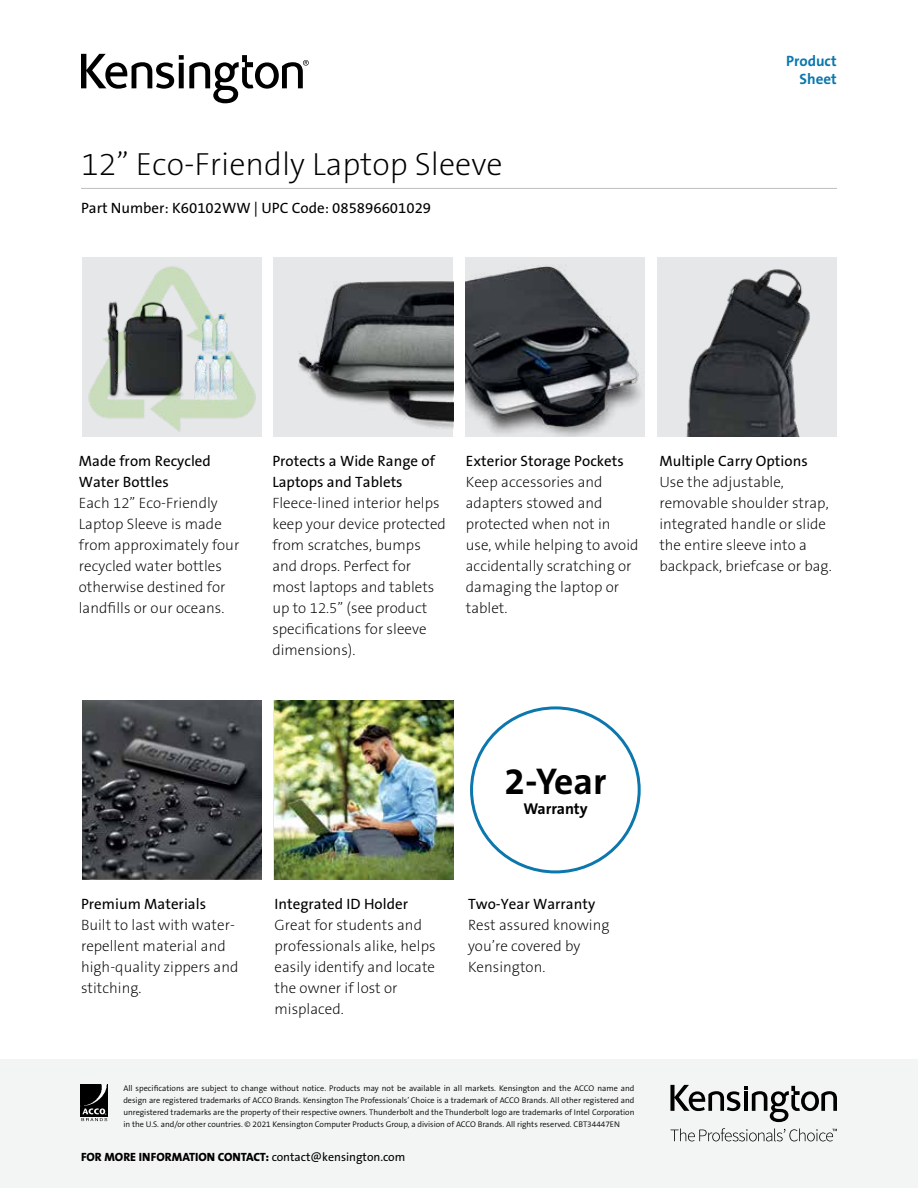
<style>
.page{position:relative;width:918px;height:1188px;background:#fff}
.page>*{position:absolute;margin:0;border:0;box-sizing:border-box;transform-origin:0 0}
.t1{font:37.5px "The Sans KENSINGTON7 Bd";color:#000}
.t2{font:32.25px "The Sans KENSINGTON2 XL";color:#000}
.t3{font:15.75px "The Sans KENSINGTON7 Bd";color:#000}
.t4{font:15px/21px "The Sans KENSINGTON2 XL";color:#000}
.t5{font:15px/21px "The Sans KENSINGTON5 Rg";color:#000}
.t6{font:15px/18px "The Sans KENSINGTON7 Bd";color:#0b77ad;text-align:right}
.t7{font:12px "The Sans KENSINGTON8 XB";color:#000}
.t8{font:8.25px/12px "The Sans KENSINGTON4 SL";color:#000;text-align:justify}
.s1{font-family:"The Sans KENSINGTON5 Rg"}
</style>
<div class="page">
<hr style="left:81px;top:188px;width:756px;height:1px;background:#bcbec0">
<svg style="left:81px;top:54px;width:228px;height:49px"></svg>
<img style="left:274px;top:700px;width:180px;height:180px">
<div style="left:0;top:1060px;width:918px;height:128px;background:#f3f4f4"></div>
<img style="left:81px;top:1085px;width:27px;height:32px">
<svg style="left:81px;top:1108px;width:26px;height:13px"></svg>
<svg style="left:670px;top:1085px;width:167px;height:37px"></svg>
<svg style="left:670px;top:1128px;width:167px;height:13px"></svg>
<img style="left:274px;top:257px;width:180px;height:180px">
<img style="left:82px;top:257px;width:179px;height:180px">
<img style="left:466px;top:257px;width:179px;height:180px">
<img style="left:658px;top:257px;width:179px;height:180px">
<img style="left:82px;top:700px;width:179px;height:180px">
<h2 class="t2" style="left:81px;top:146px;width:423px">12” Eco-Friendly Laptop Sleeve</h2>
<p class="t5" style="left:81px;top:198px;width:352px">Part Number: K60102WW | UPC Code: 085896601029</p>
<p class="t6" style="left:786px;top:52px;width:52px">Product<br>Sheet</p>
<p class="t5" style="left:79px;top:451px;width:134px">Made from Recycled<br>Water Bottles</p>
<p class="t4" style="left:79px;top:493px;width:162px">Each 12” Eco-Friendly<br>Laptop Sleeve is made from approximately four recycled water bottles otherwise destined for landfills or our oceans.</p>
<p class="t5" style="left:272px;top:451px;width:164px">Protects a Wide Range of<br>Laptops and Tablets</p>
<p class="t4" style="left:272px;top:493px;width:175px">Fleece-lined interior helps keep your device protected from scratches, bumps and drops. Perfect for most laptops and tablets up to 12.5” (see product specifications for sleeve dimensions).</p>
<p class="t5" style="left:466px;top:451px;width:160px">Exterior Storage Pockets</p>
<p class="t4" style="left:466px;top:472px;width:174px">Keep accessories and adapters stowed and protected when not in use, while helping to avoid accidentally scratching or damaging the laptop or tablet.</p>
<p class="t5" style="left:659px;top:451px;width:150px">Multiple Carry Options</p>
<p class="t4" style="left:659px;top:472px;width:174px">Use the adjustable, removable shoulder strap, integrated handle or slide the entire sleeve into a backpack, briefcase or bag.</p>
<p class="t5" style="left:81px;top:894px;width:127px">Premium Materials</p>
<p class="t4" style="left:81px;top:915px;width:159px">Built to last with water&shy;repellent material and high-quality zippers and stitching.</p>
<p class="t5" style="left:274px;top:894px;width:135px">Integrated ID Holder</p>
<p class="t4" style="left:274px;top:915px;width:163px">Great for students and professionals alike, helps easily identify and locate the owner if lost or misplaced.</p>
<h1 class="t1" style="left:504px;top:761px;width:103px">2-Year</h1>
<p class="t3" style="left:524px;top:800px;width:66px">Warranty</p>
<p class="t5" style="left:468px;top:894px;width:129px">Two-Year Warranty</p>
<p class="t4" style="left:468px;top:915px;width:143px">Rest assured knowing you’re covered by<br>Kensington.</p>
<p class="t8" style="left:123px;top:1082px;width:513px">All specifications are subject to change without notice. Products may not be available in all markets. Kensington and the ACCO name and design are registered trademarks of ACCO Brands. Kensington The Professionals’ Choice is a trademark of ACCO Brands. All other registered and unregistered trademarks are the property of their respective owners. Thunderbolt and the Thunderbolt logo are trademarks of Intel Corporation in the U.S. and/or other countries. © 2021 Kensington Computer Products Group, a division of ACCO Brands. All rights reserved. CBT34447EN</p>
<p class="t7" style="left:81px;top:1150px;width:326px">FOR MORE INFORMATION CONTACT: <span class="s1">contact@kensington.com</span></p>
</div>
